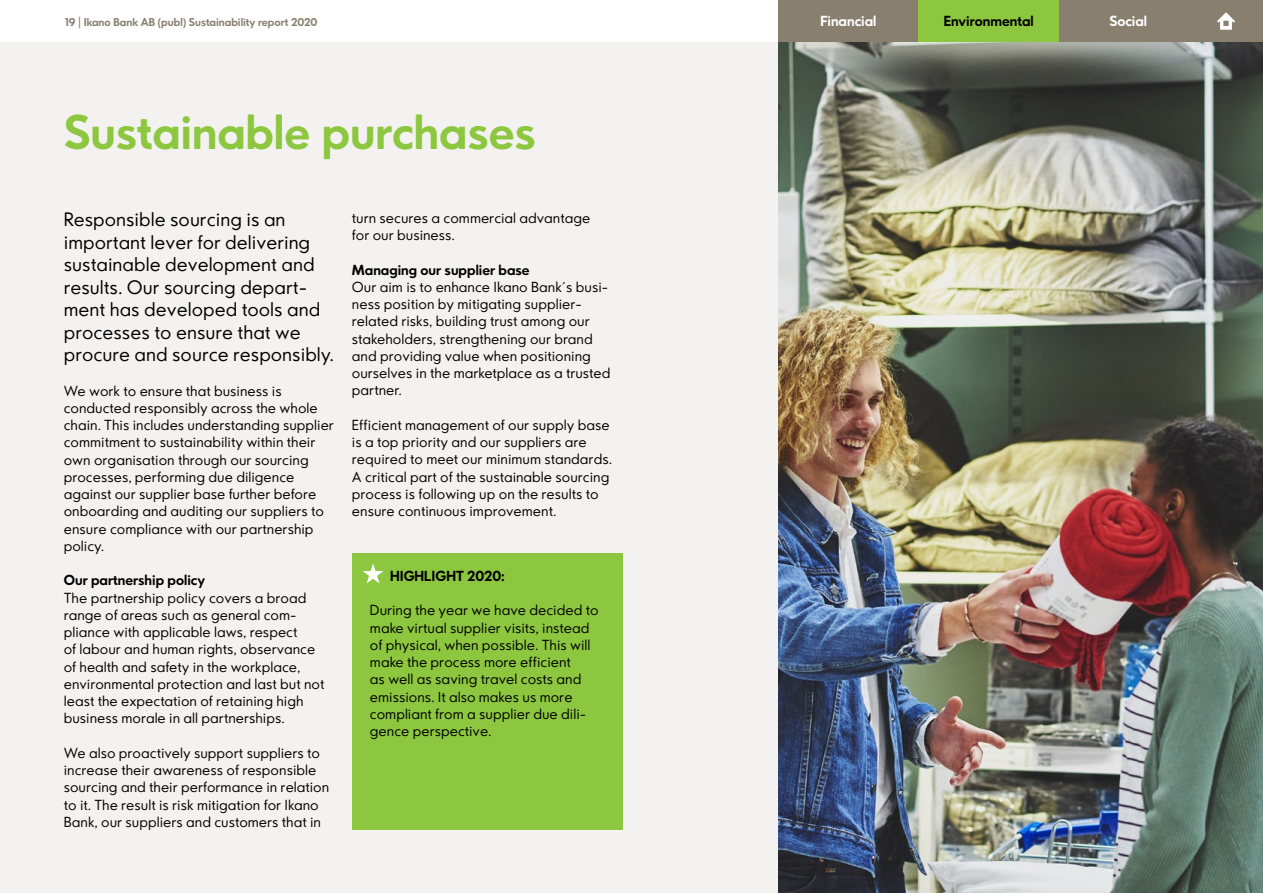
<style>
.page{position:relative;width:1263px;height:893px;background:#fff}
.page>*{position:absolute;margin:0;border:0;box-sizing:border-box;transform-origin:0 0}
.t1{font:700 45px "Ikano Sans";color:#8dc73f}
.t2{font:18px/22.5px "Ikano Sans";color:#000}
.t3{font:13.5px/17.2px "Ikano Sans";color:#000}
.t4{font:700 13.5px "Ikano Sans";color:#000}
.t5{font:700 13.5px "Ikano Sans";color:#fff}
.t6{font:700 10.5px "Ikano Sans";color:#887f6f}
</style>
<div class="page">
<div style="left:0;top:42px;width:1263px;height:851px;background:#f3f2f1"></div>
<div style="left:778px;top:0;width:485px;height:42px;background:#887f6f"></div>
<div style="left:918px;top:0;width:141px;height:42px;background:#8dc73f"></div>
<img style="left:778px;top:42px;width:485px;height:851px">
<div style="left:352px;top:553px;width:271px;height:276px;background:#8dc73f"></div>
<svg style="left:363px;top:563px;width:21px;height:20px"></svg>
<svg style="left:1217px;top:12px;width:18px;height:18px"></svg>
<p class="t6" style="left:65px;top:15px;width:254px">19 | Ikano Bank AB (publ) Sustainability report 2020</p>
<p class="t5" style="left:820px;top:12px;width:57px">Financial</p>
<p class="t4" style="left:944px;top:12px;width:92px">Environmental</p>
<p class="t5" style="left:1109px;top:12px;width:39px">Social</p>
<h1 class="t1" style="left:64px;top:103px;width:474px">Sustainable purchases</h1>
<h2 class="t2" style="left:64px;top:208px;width:272px">Responsible sourcing is an important lever for delivering sustainable development and results. Our sourcing depart&shy;ment has developed tools and processes to ensure that we procure and source responsibly.</h2>
<p class="t3" style="left:64px;top:382px;width:272px">We work to ensure that business is conducted responsibly across the whole chain. This includes understanding supplier commitment to sustainability within their own organisation through our sourcing processes, performing due diligence against our supplier base further before onboarding and auditing our suppliers to ensure compliance with our partnership policy.</p>
<p class="t4" style="left:64px;top:572px;width:143px">Our partnership policy</p>
<p class="t3" style="left:64px;top:589px;width:262px">The partnership policy covers a broad range of areas such as general com&shy;pliance with applicable laws, respect<br>of labour and human rights, observance of health and safety in the workplace, environmental protection and last but not least the expectation of retaining high business morale in all partnerships.</p>
<p class="t3" style="left:64px;top:744px;width:267px">We also proactively support suppliers to increase their awareness of responsible sourcing and their performance in relation to it. The result is risk mitigation for Ikano Bank, our suppliers and customers that in</p>
<p class="t3" style="left:352px;top:209px;width:240px">turn secures a commercial advantage for our business.</p>
<p class="t4" style="left:352px;top:261px;width:179px">Managing our supplier base</p>
<p class="t3" style="left:352px;top:278px;width:260px">Our aim is to enhance Ikano Bank´s busi&shy;ness position by mitigating supplier&shy;related risks, building trust among our stakeholders, strengthening our brand and providing value when positioning ourselves in the marketplace as a trusted partner.</p>
<p class="t3" style="left:352px;top:416px;width:261px">Efficient management of our supply base is a top priority and our suppliers are required to meet our minimum standards.<br>A critical part of the sustainable sourcing process is following up on the results to ensure continuous improvement.</p>
<p class="t4" style="left:390px;top:567px;width:116px">HIGHLIGHT 2020:</p>
<p class="t3" style="left:370px;top:602px;width:230px">During the year we have decided to make virtual supplier visits, instead of physical, when possible. This will make the process more efficient<br>as well as saving travel costs and emissions. It also makes us more compliant from a supplier due dili&shy;gence perspective.</p>
</div>
